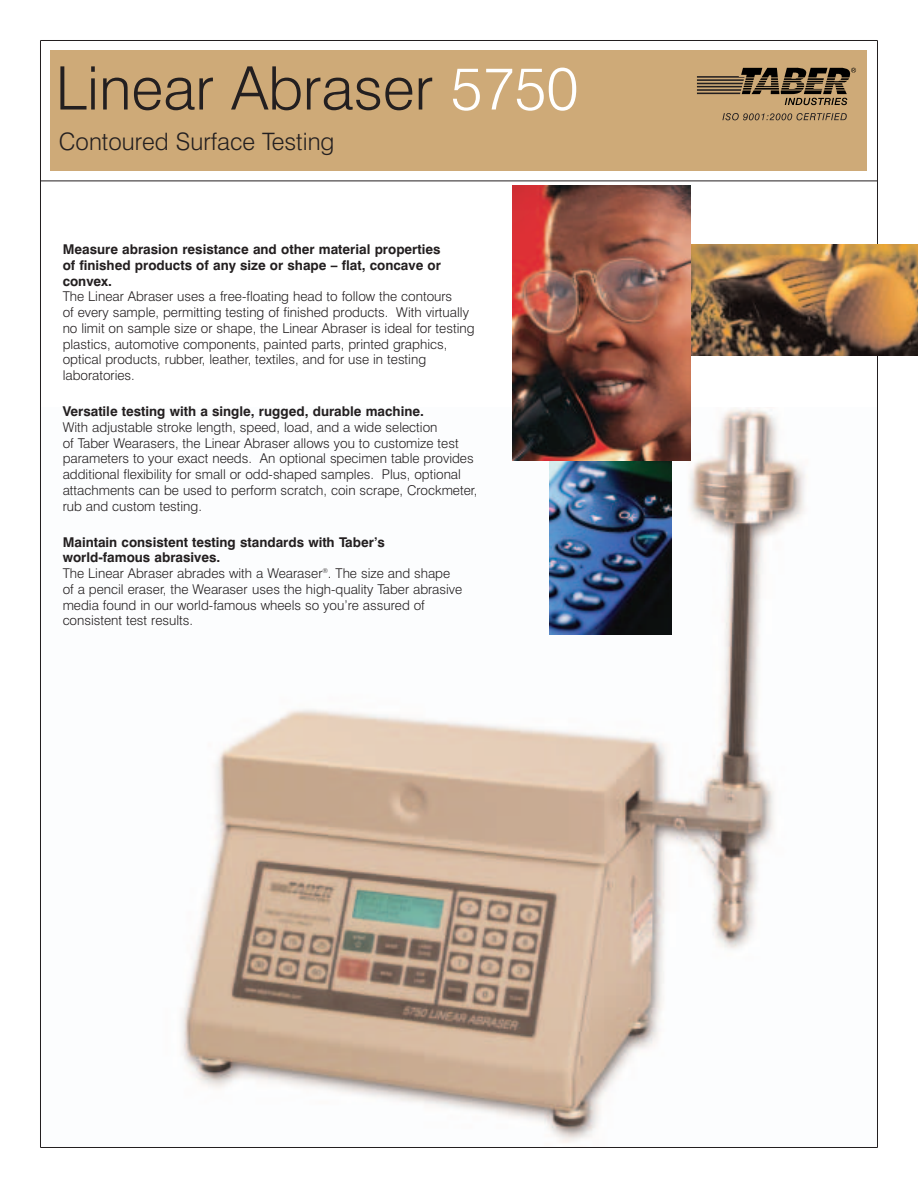
<style>
.page{position:relative;width:918px;height:1188px;background:#fff}
.page>*{position:absolute;margin:0;border:0;box-sizing:border-box;transform-origin:0 0}
.t1{font:300 60px "Swiss 721 BT";color:#231f20}
.t2{font:300 24px "Swiss 721 BT";color:#231f20}
.t3{font:300 13.5px/15.8px "Swiss 721 BT";color:#231f20}
.t4{font:700 13.5px/15.8px "Swiss 721 BT";color:#231f20;text-align:justify}
.s1{color:#fff}
.s2{font-weight:700}
</style>
<div class="page">
<img style="left:181px;top:407px;width:697px;height:741px">
<div style="left:51px;top:51px;width:816px;height:120px;background:#ceaa78"></div>
<hr style="left:40px;top:181px;width:837px;height:1px;background:#231f20">
<hr style="left:40px;top:40px;width:837px;height:1px;background:#231f20">
<hr style="left:40px;top:40px;width:1px;height:1107px;background:#231f20">
<hr style="left:40px;top:1147px;width:837px;height:1px;background:#231f20">
<hr style="left:877px;top:40px;width:1px;height:1107px;background:#231f20">
<svg style="left:697px;top:67px;width:159px;height:38px"></svg>
<svg style="left:722px;top:113px;width:125px;height:7px"></svg>
<img style="left:691px;top:244px;width:227px;height:112px">
<img style="left:550px;top:461px;width:121px;height:173px">
<img style="left:513px;top:185px;width:178px;height:276px">
<h1 class="t1" style="left:56px;top:66px;width:524px">Linear Abraser <span class="s1">5750</span></h1>
<h2 class="t2" style="left:59px;top:133px;width:277px">Contoured Surface Testing</h2>
<p class="t4" style="left:63px;top:243px;width:380px">Measure abrasion resistance and other material properties of finished products of any size or shape – flat, concave or convex.</p>
<p class="t3" style="left:63px;top:290px;width:413px">The Linear Abraser uses a free-floating head to follow the contours<br>of every sample, permitting testing of finished products. With virtually no limit on sample size or shape, the Linear Abraser is ideal for testing plastics, automotive components, painted parts, printed graphics, optical products, rubber, leather, textiles, and for use in testing laboratories.</p>
<p class="t4" style="left:63px;top:405px;width:363px">Versatile testing with a single, rugged, durable machine.</p>
<p class="t3" style="left:63px;top:421px;width:416px">With adjustable stroke length, speed, load, and a wide selection<br>of Taber Wearasers, the Linear Abraser allows you to customize test parameters to your exact needs. An optional specimen table provides additional flexibility for small or odd-shaped samples. Plus, optional attachments can be used to perform scratch, coin scrape, Crockmeter, rub and custom testing.</p>
<p class="t3" style="left:63px;top:535px;width:401px"><span class="s2">Maintain consistent testing standards with Taber’s world-famous abrasives.<br></span>The Linear Abraser abrades with a Wearaser<sup>®</sup>. The size and shape of a pencil eraser, the Wearaser uses the high-quality Taber abrasive media found in our world-famous wheels so you’re assured of consistent test results.</p>
</div>
